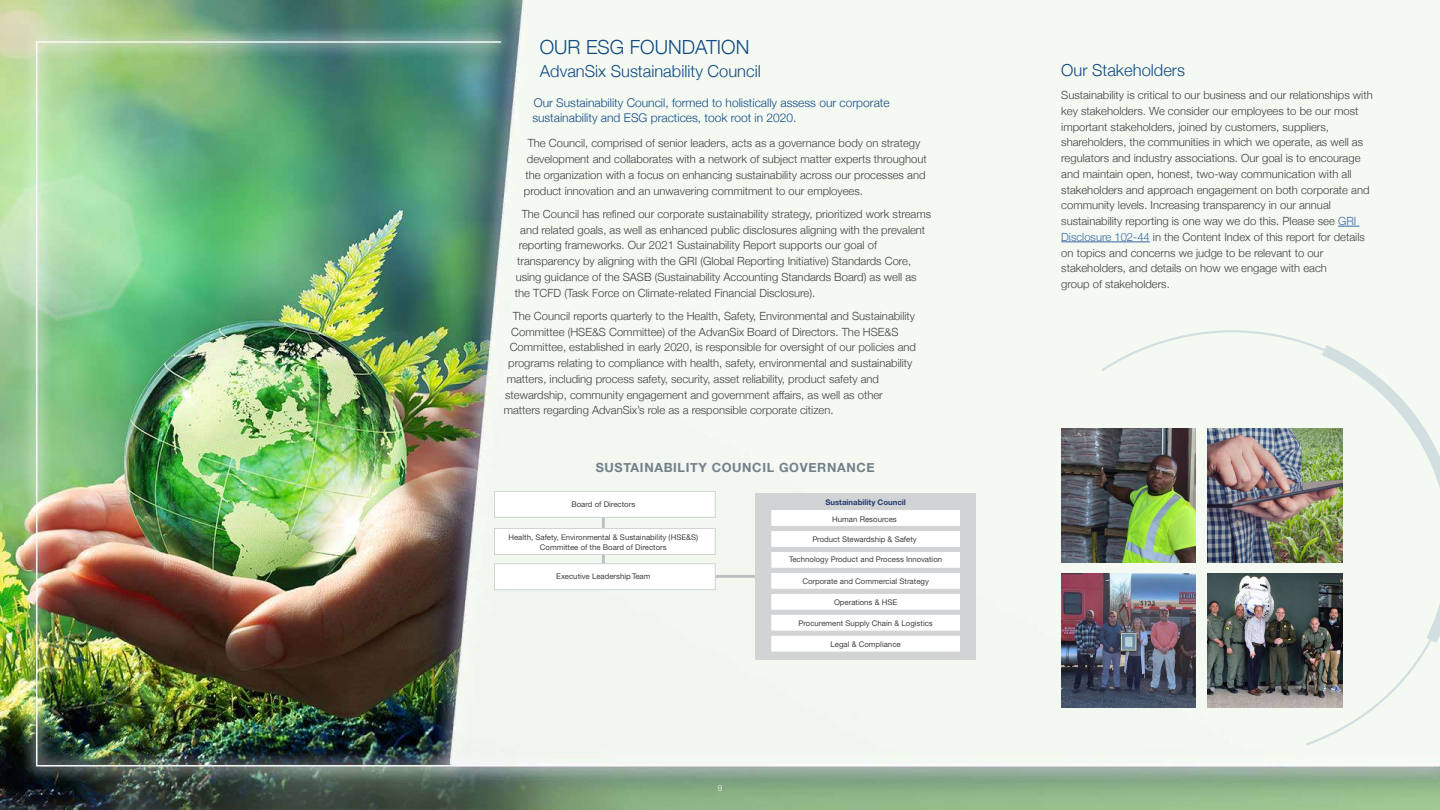
<style>
.page{position:relative;width:1440px;height:810px;background:#fff}
.page>*{position:absolute;margin:0;border:0;box-sizing:border-box;transform-origin:0 0}
.t1{font:300 19.5px "Helvetica Neue";color:#114b86}
.t2{font:300 16.5px "Helvetica Neue";color:#114b86}
.t3{font:700 12.67px "Helvetica Neue";letter-spacing:.05em;color:#72808a}
.t4{font:300 12px/15px "Helvetica Neue";color:#114b86}
.t5{font:300 11.25px/15.8px "Helvetica Neue";color:#414042}
.t6{font:300 8.25px "Helvetica Neue";color:#fff}
.t7{font:7.8px/10.9px "Helvetica Neue CE";color:#424142;text-align:center}
.t8{font:700 7.8px "Helvetica Neue CE";color:#223a70}
.s1{color:#3a68a5}
</style>
<div class="page">
<img style="left:0;top:0;width:1440px;height:810px">
<div style="left:1100px;top:326px;width:340px;height:421px;background:#f4f9f2"></div>
<img style="left:1061px;top:573px;width:135px;height:135px">
<img style="left:1061px;top:428px;width:135px;height:135px">
<img style="left:1208px;top:428px;width:134px;height:135px">
<img style="left:1208px;top:573px;width:134px;height:135px">
<hr style="left:713px;top:575px;width:50px;height:3px;background:#bcbec0">
<div style="left:755px;top:493px;width:221px;height:167px;background:#d2d3d4"></div>
<div style="left:771px;top:593px;width:190px;height:17px;background:#fff;border:1px solid #d2d3d4"></div>
<div style="left:771px;top:614px;width:190px;height:17px;background:#fff;border:1px solid #d2d3d4"></div>
<div style="left:771px;top:509px;width:190px;height:18px;background:#fff;border:1px solid #d2d3d4"></div>
<div style="left:771px;top:530px;width:190px;height:18px;background:#fff;border:1px solid #d2d3d4"></div>
<div style="left:771px;top:551px;width:190px;height:17px;background:#fff;border:1px solid #d2d3d4"></div>
<div style="left:771px;top:572px;width:190px;height:17px;background:#fff;border:1px solid #d2d3d4"></div>
<hr style="left:602px;top:500px;width:3px;height:77px;background:#bcbec0">
<div style="left:494px;top:491px;width:221px;height:26px;background:#fff"></div>
<div style="left:494px;top:491px;width:221px;height:27px;border:1px solid #d2d3d4"></div>
<div style="left:494px;top:564px;width:221px;height:26px;background:#fff"></div>
<div style="left:494px;top:564px;width:221px;height:26px;border:1px solid #d2d3d4"></div>
<div style="left:494px;top:529px;width:221px;height:25px;background:#fff"></div>
<div style="left:494px;top:528px;width:221px;height:27px;border:1px solid #d2d3d4"></div>
<div style="left:771px;top:635px;width:190px;height:17px;background:#fff;border:1px solid #d2d3d4"></div>
<svg style="left:1338px;top:226px;width:21px;height:1px"></svg>
<hr style="left:1061px;top:242px;width:89px;height:1px;background:#3a68a5">
<h1 class="t1" style="left:540px;top:31px;width:211px">OUR ESG FOUNDATION</h1>
<h2 class="t2" style="left:540px;top:57px;width:222px">AdvanSix Sustainability Council</h2>
<h2 class="t2" style="left:1061px;top:57px;width:125px">Our Stakeholders</h2>
<p class="t4" style="left:532px;top:94px;width:359px">Our Sustainability Council, formed to holistically assess our corporate sustainability and ESG practices, took root in 2020.</p>
<p class="t5" style="left:524px;top:135px;width:404px;text-indent:4px">The Council, comprised of senior leaders, acts as a governance body on strategy development and collaborates with a network of subject matter experts throughout the organization with a focus on enhancing sustainability across our processes and product innovation and an unwavering commitment to our employees.</p>
<p class="t5" style="left:522px;top:205px;width:411px">The Council has refined our corporate sustainability strategy, prioritized work streams</p>
<p class="t5" style="left:520px;top:221px;width:407px">and related goals, as well as enhanced public disclosures aligning with the prevalent</p>
<p class="t5" style="left:519px;top:237px;width:360px">reporting frameworks. Our 2021 Sustainability Report supports our goal of</p>
<p class="t5" style="left:517px;top:252px;width:396px">transparency by aligning with the GRI (Global Reporting Initiative) Standards Core,</p>
<p class="t5" style="left:516px;top:268px;width:402px">using guidance of the SASB (Sustainability Accounting Standards Board) as well as</p>
<p class="t5" style="left:515px;top:284px;width:302px">the TCFD (Task Force on Climate-related Financial Disclosure).</p>
<p class="t5" style="left:513px;top:307px;width:404px">The Council reports quarterly to the Health, Safety, Environmental and Sustainability</p>
<p class="t5" style="left:511px;top:323px;width:389px">Committee (HSE&amp;S Committee) of the AdvanSix Board of Directors. The HSE&amp;S</p>
<p class="t5" style="left:510px;top:339px;width:408px">Committee, established in early 2020, is responsible for oversight of our policies and</p>
<p class="t5" style="left:508px;top:354px;width:406px">programs relating to compliance with health, safety, environmental and sustainability</p>
<p class="t5" style="left:507px;top:370px;width:374px">matters, including process safety, security, asset reliability, product safety and</p>
<p class="t5" style="left:505px;top:386px;width:379px">stewardship, community engagement and government affairs, as well as other</p>
<p class="t5" style="left:504px;top:402px;width:331px">matters regarding AdvanSix’s role as a responsible corporate citizen.</p>
<p class="t5" style="left:1061px;top:86px;width:313px">Sustainability is critical to our business and our relationships with key stakeholders. We consider our employees to be our most important stakeholders, joined by customers, suppliers, shareholders, the communities in which we operate, as well as regulators and industry associations. Our goal is to encourage and maintain open, honest, two-way communication with all stakeholders and approach engagement on both corporate and community levels. Increasing transparency in our annual sustainability reporting is one way we do this. Please see <span class="s1">GRI Disclosure 102-44</span> in the Content Index of this report for details on topics and concerns we judge to be relevant to our stakeholders, and details on how we engage with each<br>group of stakeholders.</p>
<p class="t3" style="left:596px;top:458px;width:280px">SUSTAINABILITY COUNCIL GOVERNANCE</p>
<p class="t7" style="left:571px;top:499px;width:65px">Board of Directors</p>
<p class="t8" style="left:825px;top:497px;width:82px">Sustainability Council</p>
<p class="t7" style="left:508px;top:531px;width:191px">Health, Safety, Environmental &amp; Sustainability (HSE&amp;S)<br>Committee of the Board of Directors</p>
<p class="t7" style="left:556px;top:571px;width:96px">Executive Leadership Team</p>
<p class="t6" style="left:718px;top:781px;width:6px">9</p>
<p class="t7" style="left:832px;top:513px;width:66px">Human Resources</p>
<p class="t7" style="left:812px;top:534px;width:106px">Product Stewardship &amp; Safety</p>
<p class="t7" style="left:789px;top:554px;width:155px">Technology Product and Process Innovation</p>
<p class="t7" style="left:802px;top:576px;width:128px">Corporate and Commercial Strategy</p>
<p class="t7" style="left:834px;top:597px;width:65px">Operations &amp; HSE</p>
<p class="t7" style="left:798px;top:618px;width:136px">Procurement Supply Chain &amp; Logistics</p>
<p class="t7" style="left:831px;top:639px;width:72px">Legal &amp; Compliance</p>
</div>
